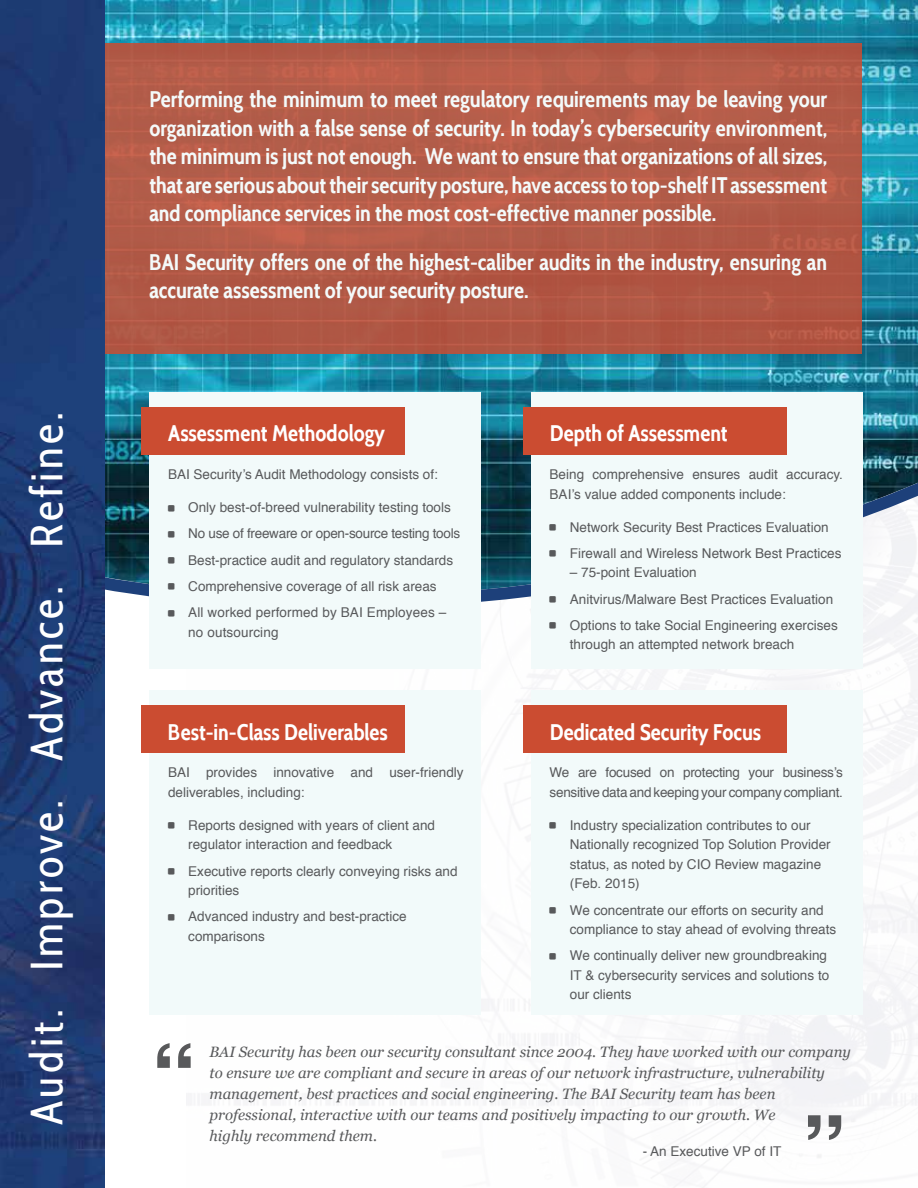
<style>
.page{position:relative;width:918px;height:1188px;background:#fff}
.page>*{position:absolute;margin:0;border:0;box-sizing:border-box;transform-origin:0 0}
.t1{font:700 90px "Helvetica";color:#58595b}
.t2{font:45px "Cabin Condensed";letter-spacing:.075em;color:#fff}
.t3{font:700 22.5px/28.5px "Cabin Condensed";color:#f4fafa;text-align:justify}
.t4{font:700 22.5px "Cabin Condensed";color:#fff}
.t5{font:italic 15px/21px "Georgia";color:#58595b}
.t6{font:13.5px/19.5px "Helvetica";color:#58595b}
.t7{font:13.5px/19.5px "Helvetica";letter-spacing:-.02em;color:#58595b}
</style>
<div class="page">
<img style="left:105px;top:0;width:813px;height:620px">
<div style="left:0;top:43px;width:862px;height:311px;background:linear-gradient(to bottom,#b75e4b,#b05644)"></div>
<img style="left:0;top:0;width:105px;height:1188px">
<div style="left:149px;top:392px;width:332px;height:277px;background:#f2fafa"></div>
<div style="left:141px;top:407px;width:264px;height:47px;background:#cb4c31"></div>
<div style="left:531px;top:392px;width:331px;height:277px;background:#f2fafa"></div>
<div style="left:523px;top:407px;width:263px;height:47px;background:#cb4c31"></div>
<div style="left:149px;top:690px;width:332px;height:324px;background:#f2fafa"></div>
<div style="left:141px;top:705px;width:264px;height:48px;background:#cb4c31"></div>
<div style="left:531px;top:690px;width:331px;height:324px;background:#f2fafa"></div>
<div style="left:523px;top:705px;width:263px;height:48px;background:#cb4c31"></div>
<h2 class="t2" style="left:19px;top:1125px;width:714px;rotate:-90deg">Audit. Improve. Advance. Refine.</h2>
<p class="t3" style="left:149px;top:85px;width:680px">Performing the minimum to meet regulatory requirements may be leaving your organization with a false sense of security. In today’s cybersecurity environment, the minimum is just not enough. We want to ensure that organizations of all sizes, that are serious about their security posture, have access to top-shelfIT assessment and compliance services in the most cost-effective manner possible.</p>
<h3 class="t3" style="left:149px;top:248px;width:679px">BAI Security offers one of the highest-caliber audits in the industry, ensuring an accurate assessment of your security posture.</h3>
<h3 class="t4" style="left:168px;top:420px;width:218px">Assessment Methodology</h3>
<p class="t6" style="left:168px;top:465px;width:271px">BAI Security’s Audit Methodology consists of:</p>
<p class="t6" style="left:188px;top:495px;width:273px;line-height:26.2px">Only best-of-breed vulnerability testing tools No use of freeware or open-source testing tools Best-practice audit and regulatory standards Comprehensive coverage of all risk areas<br>All worked performed by BAI Employees –</p>
<p class="t6" style="left:188px;top:623px;width:92px">no outsourcing</p>
<h3 class="t4" style="left:168px;top:718px;width:221px">Best-in-Class Deliverables</h3>
<p class="t6" style="left:168px;top:763px;width:297px">BAI provides innovative and user-friendly deliverables, including:</p>
<p class="t6" style="left:188px;top:816px;width:248px">Reports designed with years of client and regulator interaction and feedback</p>
<p class="t6" style="left:188px;top:862px;width:271px">Executive reports clearly conveying risks and priorities</p>
<p class="t6" style="left:188px;top:907px;width:220px">Advanced industry and best-practice comparisons</p>
<h3 class="t4" style="left:550px;top:420px;width:179px">Depth of Assessment</h3>
<p class="t6" style="left:550px;top:465px;width:295px">Being comprehensive ensures audit accuracy.<br>BAI’s value added components include:</p>
<p class="t6" style="left:570px;top:514px;width:273px;line-height:26.2px">Network Security Best Practices Evaluation<br>Firewall and Wireless Network Best Practices</p>
<p class="t6" style="left:570px;top:560px;width:269px;line-height:26.2px">– 75-point Evaluation<br>Anitvirus/Malware Best Practices Evaluation<br>Options to take Social Engineering exercises</p>
<p class="t6" style="left:570px;top:635px;width:226px">through an attempted network breach</p>
<h3 class="t4" style="left:550px;top:718px;width:213px">Dedicated Security Focus</h3>
<p class="t7" style="left:550px;top:763px;width:295px">We are focused on protecting your business’s sensitive data and keeping your company compliant.</p>
<p class="t6" style="left:570px;top:816px;width:262px">Industry specialization contributes to our Nationally recognized Top Solution Provider status, as noted by CIO Review magazine (Feb. 2015)</p>
<p class="t6" style="left:570px;top:901px;width:268px">We concentrate our efforts on security and compliance to stay ahead of evolving threats</p>
<p class="t6" style="left:570px;top:946px;width:261px">We continually deliver new groundbreaking<br>IT &amp; cybersecurity services and solutions to our clients</p>
<h1 class="t1" style="left:151px;top:1004px;width:46px">“</h1>
<p class="t5" style="left:210px;top:1040px;width:643px">BAI Security has been our security consultant since 2004. They have worked with our company to ensure we are compliant and secure in areas of our network infrastructure, vulnerability management, best practices and social engineering. The BAI Security team has been professional, interactive with our teams and positively impacting to our growth. We<br>highly recommend them.</p>
<h1 class="t1" style="left:801px;top:1076px;width:46px">”</h1>
<p class="t6" style="left:643px;top:1142px;width:140px">- An Executive VP of IT</p>
</div>
